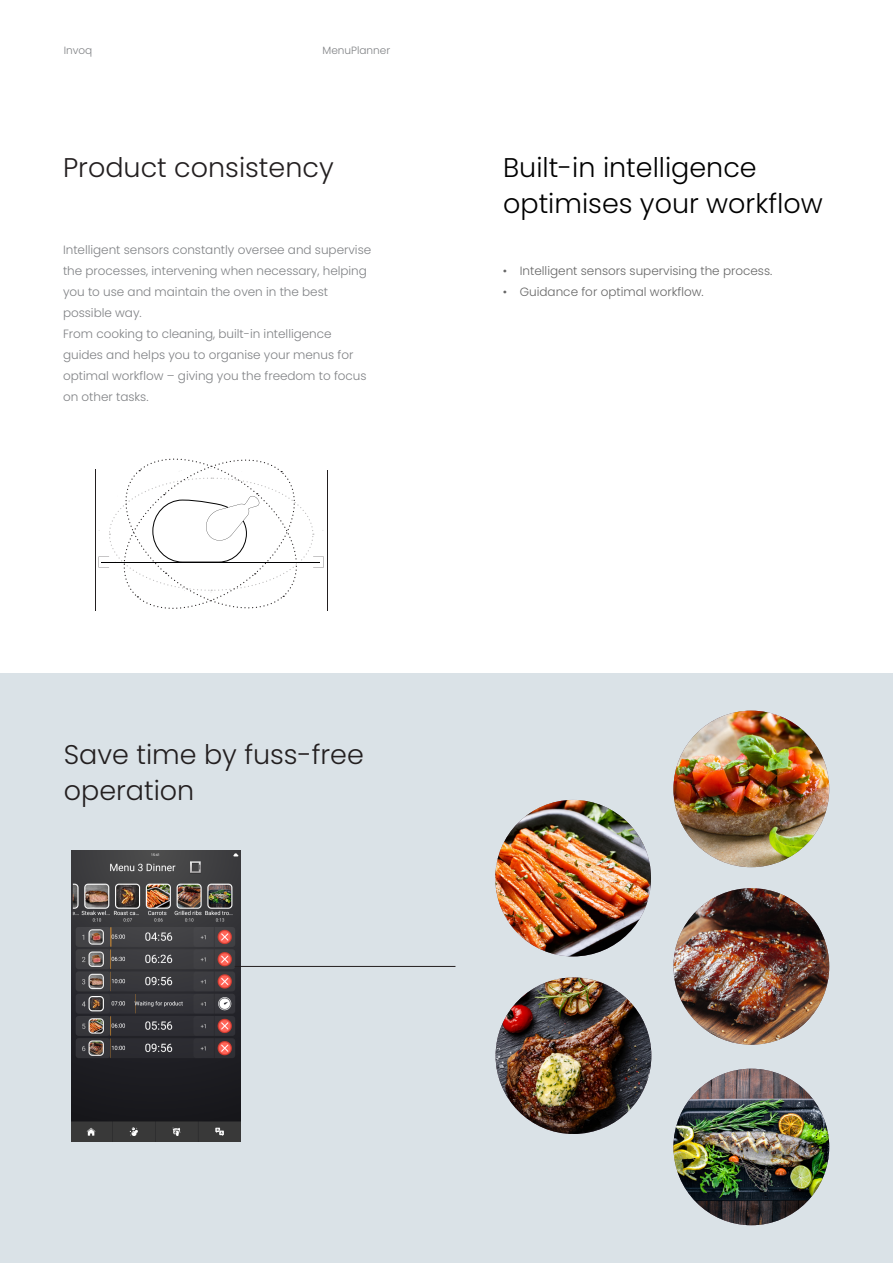
<style>
.page{position:relative;width:893px;height:1263px;background:#fff}
.page>*{position:absolute;margin:0;border:0;box-sizing:border-box;transform-origin:0 0}
.Manchet{font:300 27px/36px "Poppins";color:#231f20}
.Manchet_hvid{font:300 27px/36px "Poppins";color:#000}
.Brødtekst{font:300 12px/21px "Poppins";color:#808285}
.t1{font:300 12px "Poppins";color:#666}
.t2{font:300 10.5px "Poppins";color:#808285}
</style>
<div class="page">
<div style="left:0;top:674px;width:893px;height:589px;background:#dae2e7"></div>
<img style="left:71px;top:850px;width:170px;height:291px">
<img style="left:495px;top:800px;width:156px;height:156px;border-radius:78px">
<img style="left:496px;top:977px;width:155px;height:157px;border-radius:78px">
<img style="left:673px;top:711px;width:156px;height:156px;border-radius:78px">
<img style="left:673px;top:888px;width:156px;height:157px;border-radius:78px">
<img style="left:673px;top:1069px;width:156px;height:156px;border-radius:78px">
<hr style="left:328px;top:470px;width:1px;height:141px;background:#231f20">
<hr style="left:95px;top:470px;width:1px;height:141px;background:#231f20">
<svg style="left:99px;top:458px;width:225px;height:151px"></svg>
<hr style="left:235px;top:966px;width:220px;height:1px;background:#231f20">
<p class="t2" style="left:64px;top:44px;width:30px">Invoq</p>
<p class="t2" style="left:322px;top:44px;width:69px">MenuPlanner</p>
<p class="Manchet" style="left:63px;top:150px;width:272px">Product consistency</p>
<p class="Brødtekst" style="left:63px;top:239px;width:310px">Intelligent sensors constantly oversee and supervise the processes, intervening when necessary, helping you to use and maintain the oven in the best possible way.</p>
<p class="Brødtekst" style="left:63px;top:323px;width:305px">From cooking to cleaning, built-in intelligence guides and helps you to organise your menus for optimal workflow – giving you the freedom to focus on other tasks.</p>
<p class="Manchet_hvid" style="left:503px;top:150px;width:321px">Built-in intelligence optimises your workflow</p>
<p class="t1" style="left:503px;top:264px;width:271px">• Intelligent sensors supervising the process.</p>
<p class="t1" style="left:503px;top:285px;width:203px">• Guidance for optimal workflow.</p>
<p class="Manchet" style="left:64px;top:737px;width:302px">Save time by fuss-free operation</p>
</div>
